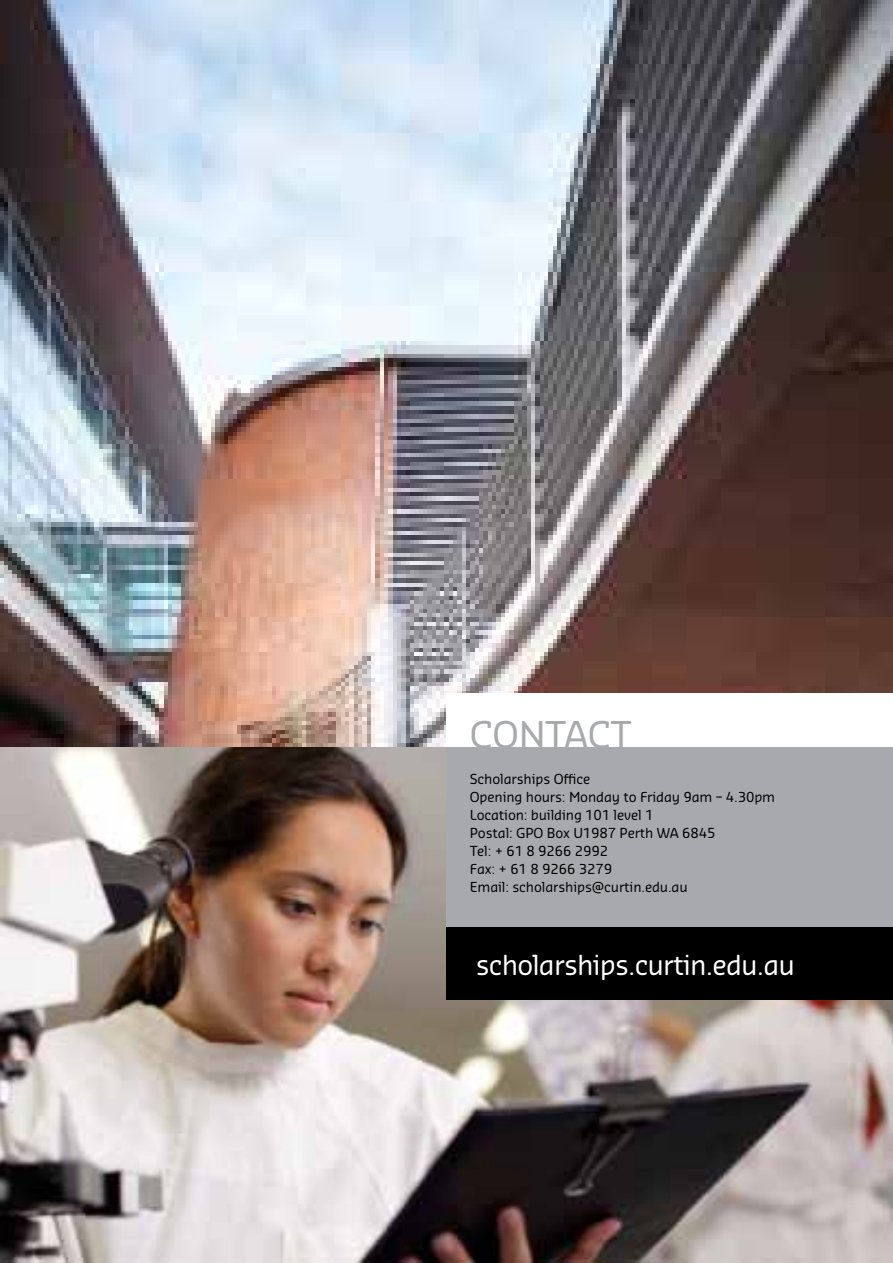
<style>
.page{position:relative;width:893px;height:1263px;background:#fff}
.page>*{position:absolute;margin:0;border:0;box-sizing:border-box;transform-origin:0 0}
.t1{font:36px "Sansa Soft Pro";color:#a7a9ac}
.t2{font:27px "Sansa Soft Pro";letter-spacing:-.03em;color:#fff}
.t3{font:13.5px/18px "Sansa Soft Pro";letter-spacing:-.01em;color:#000}
</style>
<div class="page">
<img style="left:0;top:748px;width:893px;height:515px">
<img style="left:0;top:0;width:893px;height:746px">
<div style="left:446px;top:694px;width:447px;height:54px;background:#fff"></div>
<div style="left:446px;top:748px;width:447px;height:180px;background:#a7a9ac"></div>
<div style="left:446px;top:928px;width:447px;height:72px;background:#000"></div>
<h1 class="t1" style="left:470px;top:711px;width:47px">conta</h1>
<h1 class="t1" style="left:588px;top:711px;width:39px">ct</h1>
<p class="t3" style="left:470px;top:769px;width:307px">Scholarships Office<br>Opening hours: Monday to Friday 9am – 4.30pm<br>Location: building 101 level 1<br>Postal: GPO Box U 1987 Perth WA 6845<br>Tel: + 61 8 9266 2992<br>Fax: + 61 8 9266 3279<br>Email: scholarships@curtin.edu.au</p>
<h2 class="t2" style="left:476px;top:947px;width:321px">scholarships.curtin.edu.au</h2>
</div>
